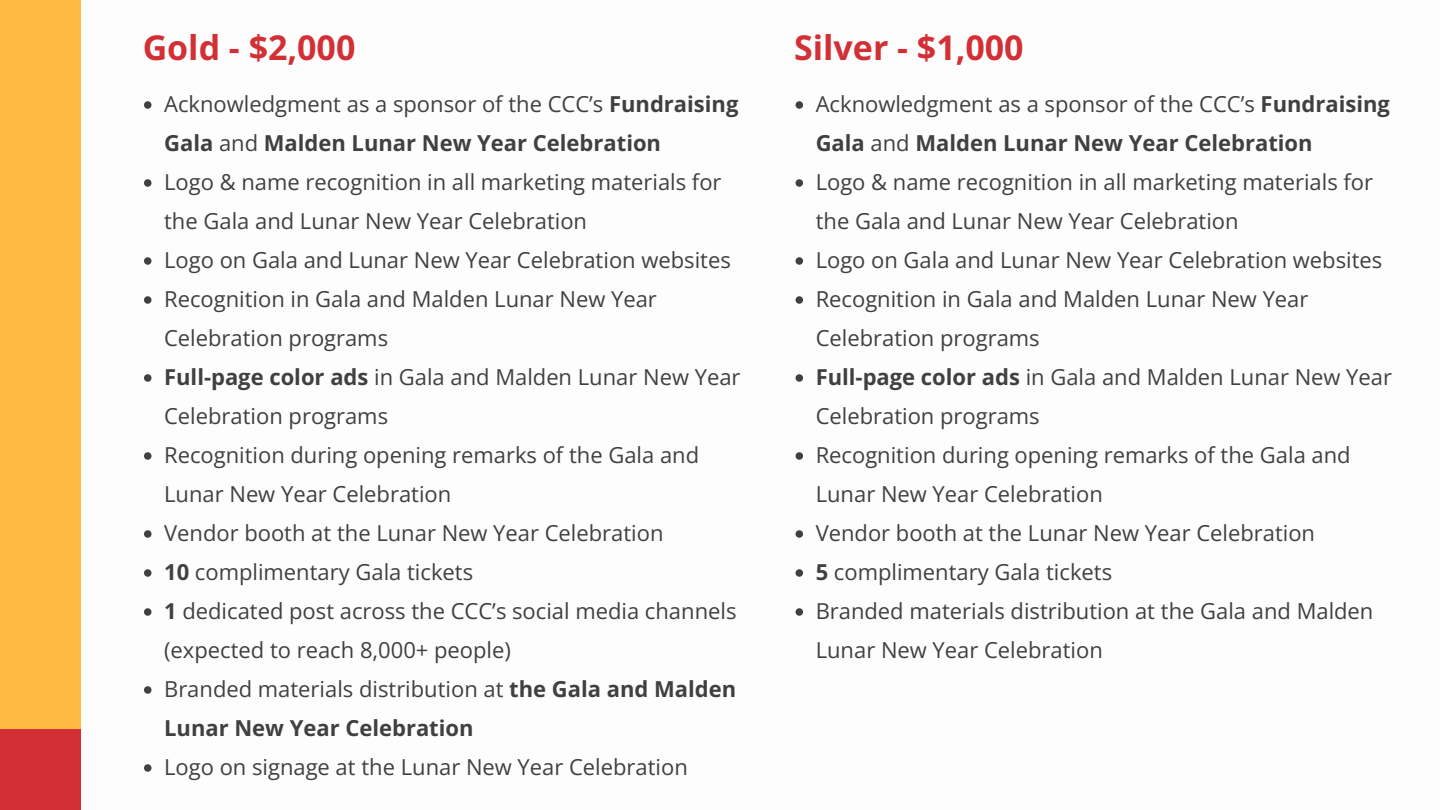
<style>
.page{position:relative;width:1440px;height:810px;background:#fff}
.page>*{position:absolute;margin:0;border:0;box-sizing:border-box;transform-origin:0 0}
.t1{font:700 34px "Open Sans";color:#d33036}
.t2{font:22px/39px "Open Sans";color:#404040}
.t3{font:700 22px/39px "Open Sans";color:#404040}
.s1{font-weight:400}
.s2{font-weight:700}
</style>
<div class="page">
<div style="left:0;top:0;width:81px;height:743px;background:#ffba44"></div>
<svg style="left:144px;top:101px;width:8px;height:8px"></svg>
<svg style="left:144px;top:179px;width:8px;height:8px"></svg>
<svg style="left:144px;top:257px;width:8px;height:8px"></svg>
<svg style="left:144px;top:296px;width:8px;height:8px"></svg>
<svg style="left:144px;top:374px;width:8px;height:8px"></svg>
<svg style="left:144px;top:452px;width:8px;height:8px"></svg>
<svg style="left:144px;top:530px;width:8px;height:8px"></svg>
<svg style="left:144px;top:569px;width:8px;height:8px"></svg>
<svg style="left:144px;top:608px;width:8px;height:8px"></svg>
<svg style="left:144px;top:686px;width:8px;height:8px"></svg>
<svg style="left:144px;top:764px;width:8px;height:8px"></svg>
<div style="left:0;top:729px;width:81px;height:81px;background:#d33036"></div>
<svg style="left:796px;top:101px;width:7px;height:8px"></svg>
<svg style="left:796px;top:179px;width:7px;height:8px"></svg>
<svg style="left:796px;top:257px;width:7px;height:8px"></svg>
<svg style="left:796px;top:296px;width:7px;height:8px"></svg>
<svg style="left:796px;top:374px;width:7px;height:8px"></svg>
<svg style="left:796px;top:452px;width:7px;height:8px"></svg>
<svg style="left:796px;top:530px;width:7px;height:8px"></svg>
<svg style="left:796px;top:569px;width:7px;height:8px"></svg>
<svg style="left:796px;top:608px;width:7px;height:8px"></svg>
<h1 class="t1" style="left:143px;top:24px;width:214px">Gold - $2,000</h1>
<h1 class="t3" style="left:164px;top:84px;width:576px"><span class="s1">Acknowledgment as a sponsor of the CCC’s</span> Fundraising<br>Gala <span class="s1">and</span> Malden Lunar New Year Celebration</h1>
<p class="t2" style="left:164px;top:162px;width:559px">Logo &amp; name recognition in all marketing materials for the Gala and Lunar New Year Celebration</p>
<p class="t2" style="left:164px;top:240px;width:568px">Logo on Gala and Lunar New Year Celebration websites</p>
<p class="t2" style="left:164px;top:279px;width:494px">Recognition in Gala and Malden Lunar New Year<br>Celebration programs</p>
<p class="t2" style="left:164px;top:357px;width:578px"><span class="s2">Full-page color ads</span> in Gala and Malden Lunar New Year<br>Celebration programs</p>
<p class="t2" style="left:164px;top:435px;width:537px">Recognition during opening remarks of the Gala and<br>Lunar New Year Celebration</p>
<p class="t2" style="left:164px;top:513px;width:501px">Vendor booth at the Lunar New Year Celebration</p>
<p class="t2" style="left:164px;top:552px;width:311px"><span class="s2">10</span> complimentary Gala tickets</p>
<p class="t2" style="left:164px;top:591px;width:574px"><span class="s2">1</span> dedicated post across the CCC’s social media channels (expected to reach 8,000+ people)</p>
<p class="t3" style="left:164px;top:669px;width:574px"><span class="s1">Branded materials distribution at</span> the Gala and Malden<br>Lunar New Year Celebration</p>
<p class="t2" style="left:164px;top:747px;width:525px">Logo on signage at the Lunar New Year Celebration</p>
<p class="t1" style="left:794px;top:24px;width:231px">Silver - $1,000</p>
<p class="t3" style="left:816px;top:84px;width:576px"><span class="s1">Acknowledgment as a sponsor of the CCC’s</span> Fundraising<br>Gala <span class="s1">and</span> Malden Lunar New Year Celebration</p>
<p class="t2" style="left:816px;top:162px;width:559px">Logo &amp; name recognition in all marketing materials for the Gala and Lunar New Year Celebration</p>
<p class="t2" style="left:816px;top:240px;width:568px">Logo on Gala and Lunar New Year Celebration websites</p>
<p class="t2" style="left:816px;top:279px;width:494px">Recognition in Gala and Malden Lunar New Year<br>Celebration programs</p>
<p class="t2" style="left:816px;top:357px;width:578px"><span class="s2">Full-page color ads</span> in Gala and Malden Lunar New Year<br>Celebration programs</p>
<p class="t2" style="left:816px;top:435px;width:537px">Recognition during opening remarks of the Gala and<br>Lunar New Year Celebration</p>
<p class="t2" style="left:816px;top:513px;width:501px">Vendor booth at the Lunar New Year Celebration</p>
<p class="t2" style="left:816px;top:552px;width:298px"><span class="s2">5</span> complimentary Gala tickets</p>
<p class="t2" style="left:816px;top:591px;width:559px">Branded materials distribution at the Gala and Malden<br>Lunar New Year Celebration</p>
</div>
